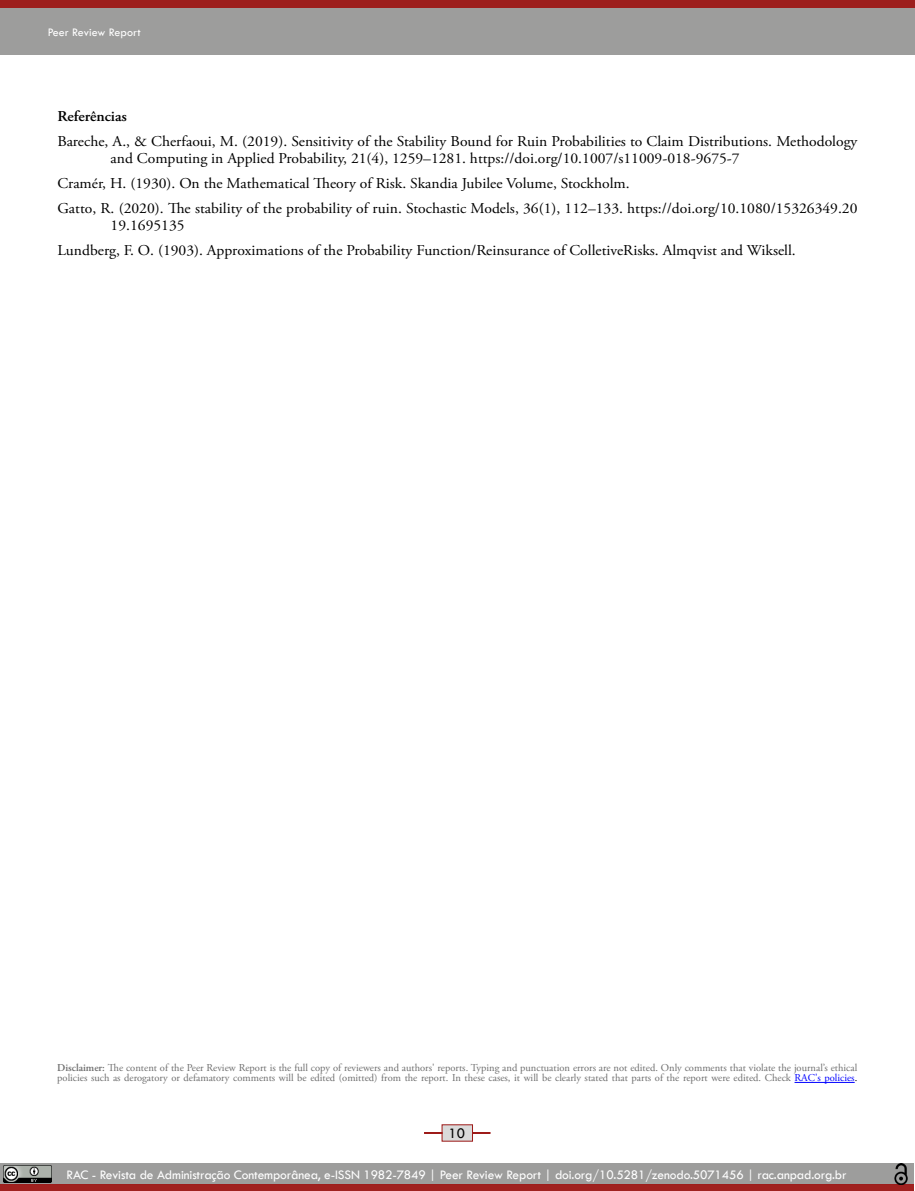
<style>
.page{position:relative;width:915px;height:1191px;background:#fff}
.page>*{position:absolute;margin:0;border:0;box-sizing:border-box;transform-origin:0 0}
.t1{font:15px/25px "Adobe Garamond Pro";color:#000;scale:1.04 1}
.t2{font:600 15px "Adobe Garamond Pro";color:#000;scale:1.04 1}
.t3{font:15px "Tw Cen";color:#000}
.t4{font:13.5px "Tw Cen";letter-spacing:-.01em;color:#fff}
.t5{font:12px "Tw Cen";color:#fff}
.t6{font:10.5px/10.5px "Adobe Garamond Pro";color:#6e6e6e}
.s1{font-weight:600}
.s2{color:#00f}
.s3{color:#000}
</style>
<div class="page">
<svg style="left:424px;top:1124px;width:67px;height:18px"></svg>
<div style="left:0;top:0;width:914px;height:54px;background:#9d9d9c"></div>
<div style="left:0;top:0;width:914px;height:7px;background:#9d1a18"></div>
<div style="left:0;top:1163px;width:913px;height:21px;background:#9d9d9c"></div>
<div style="left:0;top:1184px;width:913px;height:7px;background:#a0211f"></div>
<img style="left:4px;top:1165px;width:48px;height:17px">
<img style="left:894px;top:1163px;width:13px;height:21px">
<hr style="left:794px;top:1082px;width:60px;height:1px;background:#00f">
<p class="t5" style="left:48px;top:25px;width:94px">Peer Review Report</p>
<p class="t2" style="left:57px;top:108px;width:68px">Referências</p>
<p class="t1" style="left:111px;top:134px;width:719px;line-height:16.5px;text-indent:-53px">Bareche, A., &amp; Cherfaoui, M. (2019). Sensitivity of the Stability Bound for Ruin Probabilities to Claim Distributions. Methodology and Computing in Applied Probability, 21(4), 1259–1281. https://doi.org/10.1007/s11009-018-9675-7</p>
<p class="t1" style="left:57px;top:171px;width:770px">Cramér, H. (1930). On the Mathematical Theory of Risk. Skandia Jubilee Volume, Stockholm.<br>Gatto, R. (2020). The stability of the probability of ruin. Stochastic Models, 36(1), 112–133. https://doi.org/10.1080/15326349.20</p>
<p class="t1" style="left:57px;top:213px;width:711px;text-indent:53px">19.1695135<br>Lundberg, F. O. (1903). Approximations of the Probability Function/Reinsurance of ColletiveRisks. Almqvist and Wiksell.</p>
<p class="t6" style="left:57px;top:1062px;width:801px"><span class="s1">Disclaimer:</span> The content of the Peer Review Report is the full copy of reviewers and authors' reports. Typing and punctuation errors are not edited. Only comments that violate the journal’s ethical policies such as derogatory or defamatory comments will be edited (omitted) from the report. In these cases, it will be clearly stated that parts of the report were edited. Check <span class="s2">RAC's policies</span><span class="s3">.</span></p>
<p class="t3" style="left:448px;top:1123px;width:18px">10</p>
<p class="t4" style="left:66px;top:1166px;width:781px">RAC - Revista de Administração Contemporânea, e-ISSN 1982-7849 | Peer Review Report | doi.org/10.5281/zenodo.5071456 | rac.anpad.org.br</p>
</div>
